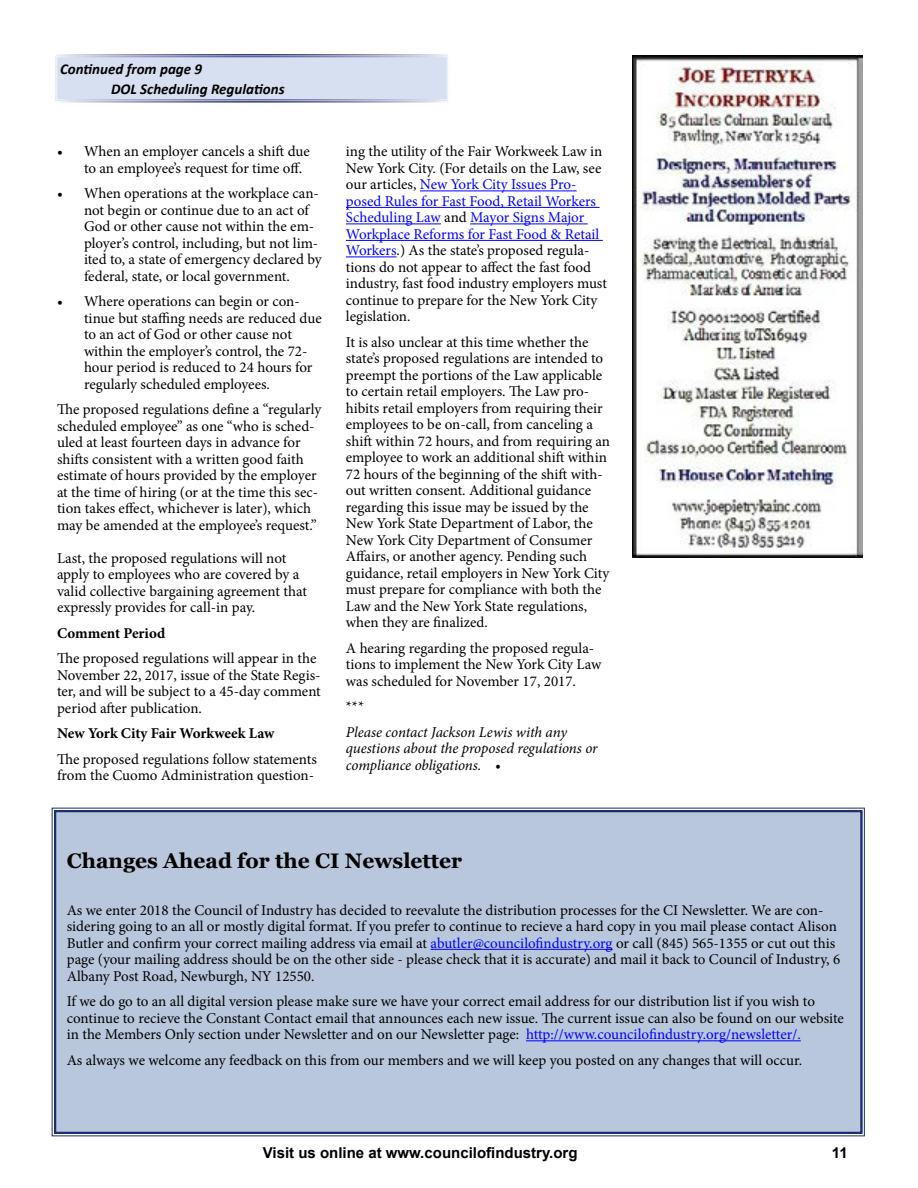
<style>
.page{position:relative;width:918px;height:1188px;background:#fff}
.page>*{position:absolute;margin:0;border:0;box-sizing:border-box;transform-origin:0 0}
.t1{font:700 21px "Georgia";color:#000}
.t2{font:15px/16.5px "Minion Pro";letter-spacing:-.005em;color:#000}
.t3{font:italic 15px/16.5px "Minion Pro";letter-spacing:-.01em;color:#000}
.t4{font:italic 700 15px/19.5px "Calibri";color:#000}
.t5{font:700 15px "Arial";color:#000}
.t6{font:700 15px "Minion Pro";letter-spacing:-.005em;color:#000}
.s1{color:#00f}
</style>
<div class="page">
<svg style="left:55px;top:54px;width:393px;height:49px;background:#d0d9eb"></svg>
<div style="left:56px;top:56px;width:392px;height:44px;border:1px solid #fff"></div>
<hr style="left:420px;top:191px;width:157px;height:1px;background:#00f">
<hr style="left:346px;top:207px;width:254px;height:1px;background:#00f">
<hr style="left:346px;top:224px;width:95px;height:1px;background:#00f">
<hr style="left:470px;top:224px;width:118px;height:1px;background:#00f">
<hr style="left:346px;top:240px;width:257px;height:1px;background:#00f">
<hr style="left:346px;top:257px;width:51px;height:1px;background:#00f">
<div style="left:51px;top:807px;width:814px;height:330px;background:#b8c7dc"></div>
<div style="left:54px;top:810px;width:808px;height:324px;border:2px solid #1e2c70"></div>
<img style="left:632px;top:56px;width:230px;height:501px">
<p class="t4" style="left:111px;top:59px;width:175px;text-indent:-51px">Continued from page 9<br>DOL Scheduling Regulations</p>
<p class="t2" style="left:84px;top:143px;width:227px;text-indent:-27px">• When an employer cancels a shift due to an employee’s request for time off.</p>
<p class="t2" style="left:84px;top:185px;width:239px;text-indent:-27px">• When operations at the workplace can&shy;not begin or continue due to an act of God or other cause not within the em&shy;ployer’s control, including, but not lim&shy;ited to, a state of emergency declared by federal, state, or local government.</p>
<p class="t2" style="left:84px;top:293px;width:239px;text-indent:-27px">• Where operations can begin or con&shy;tinue but staffing needs are reduced due to an act of God or other cause not within the employer’s control, the 72- hour period is reduced to 24 hours for regularly scheduled employees.</p>
<p class="t2" style="left:57px;top:401px;width:266px">The proposed regulations define a “regularly scheduled employee” as one “who is sched&shy;uled at least fourteen days in advance for shifts consistent with a written good faith estimate of hours provided by the employer at the time of hiring (or at the time this sec&shy;tion takes effect, whichever is later), which may be amended at the employee’s request.”</p>
<p class="t2" style="left:57px;top:550px;width:251px">Last, the proposed regulations will not apply to employees who are covered by a valid collective bargaining agreement that expressly provides for call-in pay.</p>
<p class="t6" style="left:57px;top:623px;width:110px">Comment Period</p>
<p class="t2" style="left:57px;top:650px;width:265px">The proposed regulations will appear in the November 22, 2017, issue of the State Regis&shy;ter, and will be subject to a 45-day comment period after publication.</p>
<p class="t6" style="left:57px;top:723px;width:219px">New York City Fair Workweek Law</p>
<p class="t2" style="left:57px;top:751px;width:261px">The proposed regulations follow statements from the Cuomo Administration question-</p>
<p class="t2" style="left:346px;top:143px;width:263px">ing the utility of the Fair Workweek Law in New York City. (For details on the Law, see our articles, <span class="s1">New York City Issues Pro&shy;posed Rules for Fast Food, Retail Workers Scheduling Law</span> and <span class="s1">Mayor Signs Major Workplace Reforms for Fast Food &amp; Retail Workers</span>.) As the state’s proposed regula&shy;tions do not appear to affect the fast food industry, fast food industry employers must continue to prepare for the New York City legislation.</p>
<p class="t2" style="left:346px;top:334px;width:266px">It is also unclear at this time whether the state’s proposed regulations are intended to preempt the portions of the Law applicable to certain retail employers. The Law pro&shy;hibits retail employers from requiring their employees to be on-call, from canceling a shift within 72 hours, and from requiring an employee to work an additional shift within 72 hours of the beginning of the shift with&shy;out written consent. Additional guidance regarding this issue may be issued by the New York State Department of Labor, the New York City Department of Consumer Affairs, or another agency. Pending such guidance, retail employers in New York City must prepare for compliance with both the Law and the New York State regulations, when they are finalized.</p>
<p class="t2" style="left:346px;top:640px;width:257px">A hearing regarding the proposed regula&shy;tions to implement the New York City Law was scheduled for November 17, 2017.</p>
<p class="t2" style="left:346px;top:698px;width:20px">***</p>
<p class="t3" style="left:346px;top:724px;width:253px">Please contact Jackson Lewis with any questions about the proposed regulations or compliance obligations. •</p>
<h1 class="t1" style="left:67px;top:848px;width:397px">Changes Ahead for the CI Newsletter</h1>
<p class="t2" style="left:67px;top:902px;width:775px">As we enter 2018 the Council of Industry has decided to reevalute the distribution processes for the CI Newsletter. We are con&shy;sidering going to an all or mostly digital format. If you prefer to continue to recieve a hard copy in you mail please contact Alison Butler and confirm your correct mailing address via email at <span class="s1">abutler@councilofindustry.org</span> or call (845) 565-1355 or cut out this page (your mailing address should be on the other side - please check that it is accurate) and mail it back to Council of Industry, 6<br>Albany Post Road, Newburgh, NY 12550.</p>
<p class="t2" style="left:67px;top:993px;width:779px">If we do go to an all digital version please make sure we have your correct email address for our distribution list if you wish to continue to recieve the Constant Contact email that announces each new issue. The current issue can also be found on our website in the Members Only section under Newsletter and on our Newsletter page: <span class="s1">http://www.councilofindustry.org/newsletter/.</span></p>
<p class="t2" style="left:67px;top:1052px;width:737px">As always we welcome any feedback on this from our members and we will keep you posted on any changes that will occur.</p>
<p class="t5" style="left:263px;top:1143px;width:316px">Visit us online at www.councilofindustry.org</p>
<p class="t5" style="left:832px;top:1143px;width:17px">11</p>
</div>
